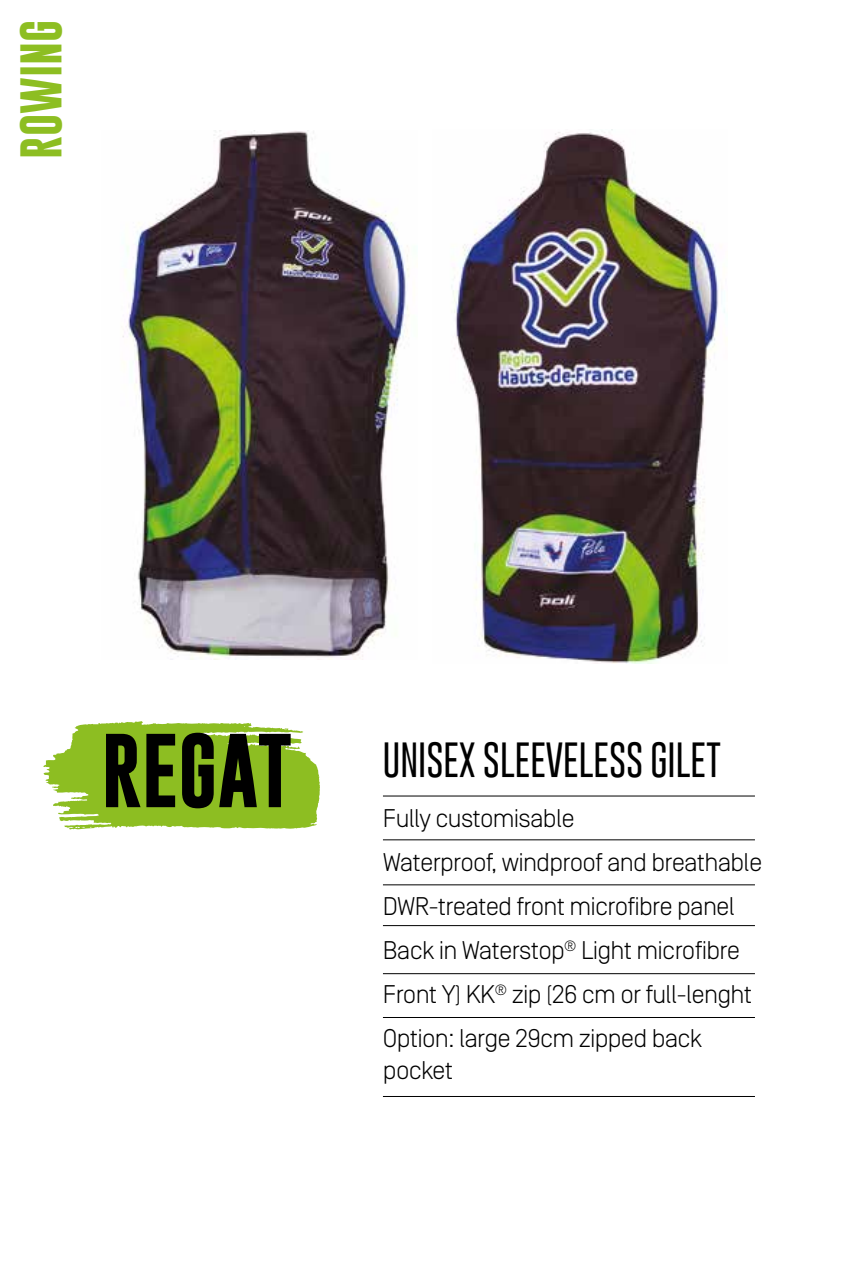
<style>
.page{position:relative;width:851px;height:1276px;background:#fff}
.page>*{position:absolute;margin:0;border:0;box-sizing:border-box;transform-origin:0 0}
.t1{font:700 75px "Gobold";color:#000}
.t2{font:700 42px "Gobold";color:#8dbe22}
.t3{font:100 36px "Gobold";color:#000}
.t4{font:300 25.5px/43.8px "Simplon Norm";letter-spacing:-.03em;color:#000}
</style>
<div class="page">
<img style="left:451px;top:129px;width:274px;height:535px">
<img style="left:122px;top:130px;width:288px;height:530px">
<svg style="left:43px;top:721px;width:277px;height:109px"></svg>
<hr style="left:383px;top:839px;width:371px;height:1px;background:#000">
<hr style="left:383px;top:795px;width:371px;height:1px;background:#000">
<hr style="left:383px;top:884px;width:371px;height:1px;background:#000">
<hr style="left:383px;top:925px;width:371px;height:1px;background:#000">
<hr style="left:383px;top:973px;width:371px;height:1px;background:#000">
<hr style="left:383px;top:1096px;width:371px;height:1px;background:#000">
<hr style="left:383px;top:1017px;width:371px;height:1px;background:#000">
<h2 class="t2" style="left:14px;top:159px;width:141px;rotate:-90deg">ROWING</h2>
<h1 class="t1" style="left:101px;top:721px;width:193px">REGAT</h1>
<h3 class="t3" style="left:383px;top:736px;width:339px">UNISEX SLEEVELESS GILET</h3>
<p class="t4" style="left:383px;top:797px;width:381px">Fully customisable<br>Waterproof, windproof and breathable DWR-treated front microfibre panel Back in Waterstop<sup>®</sup> Light microfibre Front Y) KK<sup>®</sup> zip (26 cm or full-lenght Option: large 29cm zipped back</p>
<p class="t4" style="left:383px;top:1049px;width:72px">pocket</p>
</div>
